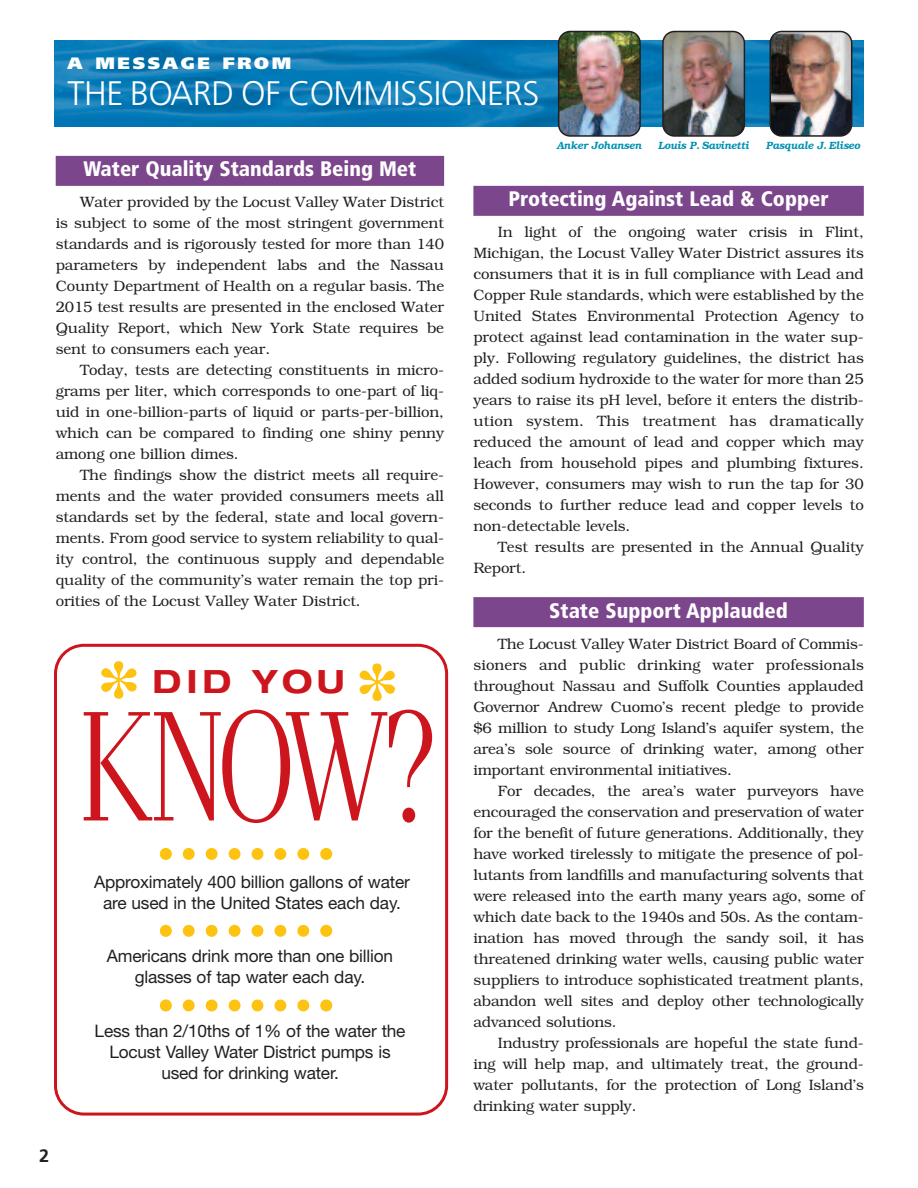
<style>
.page{position:relative;width:918px;height:1188px;background:#fff}
.page>*{position:absolute;margin:0;border:0;box-sizing:border-box;transform-origin:0 0}
.t1{font:300 156.6px "Fenice";color:#cd151d;scale:.85 1}
.t2{font:79.5px "Bodoni Poster";color:#fec210;scale:1.04 1}
.t3{font:300 34.05px "Frutiger";letter-spacing:-.01em;color:#fff}
.t4{font:700 expanded 32.1px "Helvetica Neue";letter-spacing:.15em;color:#cd151d}
.t5{font:900 condensed 21px "Frutiger";color:#fff}
.t6{font:700 18px "Frutiger";color:#231f20}
.t7{font:17.25px/21px "Helvetica Neue";letter-spacing:-.01em;color:#231f20;text-align:center}
.t8{font:900 16.5px "Frutiger";letter-spacing:.15em;color:#fff;scale:1.1 1}
.t9{font:300 15px/21px "Bookman";letter-spacing:-.005em;color:#231f20;text-align:justify}
.t10{font:italic 600 10.5px "Bookman";letter-spacing:-.005em;color:#0091b3;scale:.95 1}
</style>
<div class="page">
<img style="left:54px;top:40px;width:810px;height:87px">
<div style="left:473px;top:186px;width:391px;height:30px;background:#7c468c"></div>
<div style="left:473px;top:597px;width:391px;height:30px;background:#7c468c"></div>
<img style="left:558px;top:31px;width:83px;height:106px">
<img style="left:770px;top:31px;width:82px;height:106px">
<img style="left:662px;top:31px;width:83px;height:106px">
<div style="left:56px;top:156px;width:388px;height:30px;background:#7c468c"></div>
<svg style="left:54px;top:644px;width:394px;height:472px"></svg>
<svg style="left:160px;top:848px;width:154px;height:12px"></svg>
<svg style="left:320px;top:848px;width:12px;height:12px"></svg>
<svg style="left:160px;top:999px;width:154px;height:12px"></svg>
<svg style="left:320px;top:999px;width:12px;height:12px"></svg>
<svg style="left:160px;top:925px;width:154px;height:12px"></svg>
<svg style="left:320px;top:925px;width:12px;height:12px"></svg>
<p class="t8" style="left:68px;top:56px;width:205px">A MESSAGE FROM</p>
<h3 class="t3" style="left:68px;top:79px;width:473px">THE BOARD OF COMMISSIONERS</h3>
<p class="t10" style="left:557px;top:139px;width:91px">Anker Johansen</p>
<p class="t10" style="left:658px;top:139px;width:97px">Louis P. Savinetti</p>
<p class="t10" style="left:766px;top:139px;width:100px">Pasquale J. Eliseo</p>
<h3 class="t5" style="left:83px;top:161px;width:334px">Water Quality Standards Being Met</h3>
<p class="t9" style="left:56px;top:192px;width:390px;text-indent:24px">Water provided by the Locust Valley Water District is subject to some of the most stringent government standards and is rigorously tested for more than 140 parameters by independent labs and the Nassau County Department of Health on a regular basis. The 2015 test results are presented in the enclosed Water Quality Report, which New York State requires be sent to consumers each year.</p>
<p class="t9" style="left:56px;top:360px;width:390px;text-indent:24px">Today, tests are detecting constituents in micro&shy;grams per liter, which corresponds to one-part of liq&shy;uid in one-billion-parts of liquid or parts-per-billion, which can be compared to finding one shiny penny among one billion dimes.</p>
<p class="t9" style="left:56px;top:465px;width:390px;text-indent:24px">The findings show the district meets all require&shy;ments and the water provided consumers meets all standards set by the federal, state and local govern&shy;ments. From good service to system reliability to qual&shy;ity control, the continuous supply and dependable quality of the community’s water remain the top pri&shy;orities of the Locust Valley Water District.</p>
<h2 class="t2" style="left:98px;top:644px;width:41px">*</h2>
<h2 class="t2" style="left:357px;top:646px;width:41px">*</h2>
<h3 class="t4" style="left:152px;top:670px;width:194px">DID YOU</h3>
<h1 class="t1" style="left:76px;top:712px;width:424px">KNOW?</h1>
<p class="t7" style="left:94px;top:873px;width:317px">Approximately 400 billion gallons of water are used in the United States each day.</p>
<p class="t7" style="left:107px;top:947px;width:288px">Americans drink more than one billion glasses of tap water each day.</p>
<p class="t6" style="left:39px;top:1148px;width:12px">2</p>
<p class="t7" style="left:95px;top:1022px;width:312px">Less than 2/10ths of 1% of the water the<br>Locust Valley Water District pumps is used for drinking water.</p>
<h3 class="t5" style="left:509px;top:191px;width:321px">Protecting Against Lead &amp; Copper</h3>
<p class="t9" style="left:473px;top:222px;width:392px;text-indent:24px">In light of the ongoing water crisis in Flint, Michigan, the Locust Valley Water District assures its consumers that it is in full compliance with Lead and Copper Rule standards, which were established by the United States Environmental Protection Agency to protect against lead contamination in the water sup&shy;ply. Following regulatory guidelines, the district has added sodium hydroxide to the water for more than 25 years to raise its pH level, before it enters the distrib&shy;ution system. This treatment has dramatically reduced the amount of lead and copper which may leach from household pipes and plumbing fixtures.<br>However, consumers may wish to run the tap for 30 seconds to further reduce lead and copper levels to non-detectable levels.</p>
<p class="t9" style="left:473px;top:537px;width:392px;text-indent:24px">Test results are presented in the Annual Quality<br>Report.</p>
<h3 class="t5" style="left:549px;top:602px;width:240px">State Support Applauded</h3>
<p class="t9" style="left:473px;top:633px;width:392px;text-indent:24px">The Locust Valley Water District Board of Commis&shy;sioners and public drinking water professionals throughout Nassau and Suffolk Counties applauded Governor Andrew Cuomo’s recent pledge to provide $6 million to study Long Island’s aquifer system, the area’s sole source of drinking water, among other important environmental initiatives.</p>
<p class="t9" style="left:473px;top:780px;width:392px;text-indent:24px">For decades, the area’s water purveyors have encouraged the conservation and preservation of water for the benefit of future generations. Additionally, they have worked tirelessly to mitigate the presence of pol&shy;lutants from landfills and manufacturing solvents that were released into the earth many years ago, some of which date back to the 1940s and 50s. As the contam&shy;ination has moved through the sandy soil, it has threatened drinking water wells, causing public water suppliers to introduce sophisticated treatment plants, abandon well sites and deploy other technologically advanced solutions.</p>
<p class="t9" style="left:473px;top:1032px;width:392px;text-indent:24px">Industry professionals are hopeful the state fund&shy;ing will help map, and ultimately treat, the ground&shy;water pollutants, for the protection of Long Island’s drinking water supply.</p>
</div>
